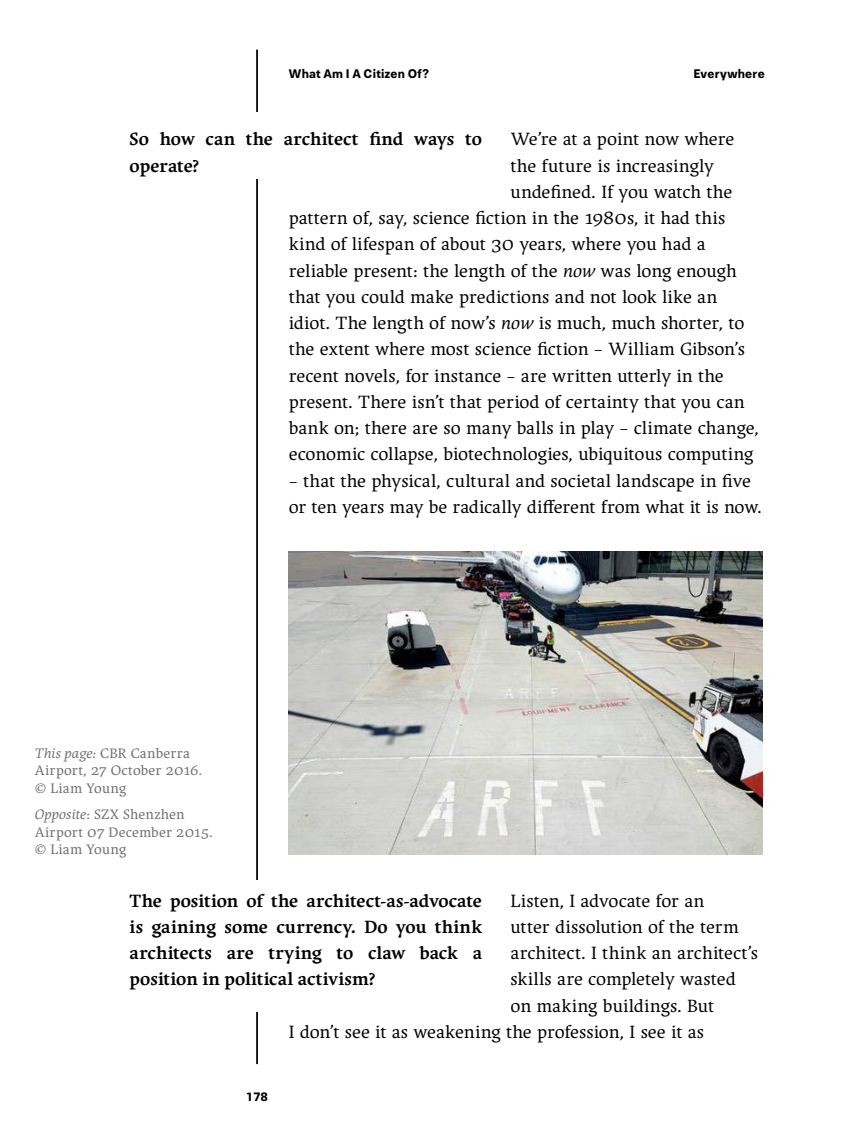
<style>
.page{position:relative;width:844px;height:1141px;background:#fff}
.page>*{position:absolute;margin:0;border:0;box-sizing:border-box;transform-origin:0 0}
.t1{font:18.55px/26.2px "Ergilo";letter-spacing:-.005em;color:#000}
.t2{font:700 18.55px/26.2px "Ergilo";color:#000}
.t3{font:18.55px "Ergilo";letter-spacing:.015em;color:#000}
.t4{font:14.35px/17.5px "Ergilo";letter-spacing:.015em;color:#6d6e71}
.t5{font:700 12.42px "Paul Grotesk";letter-spacing:.025em;color:#000}
.s1{font-family:"Ergilo Smallcaps"}
.s2{font-style:italic}
</style>
<div class="page">
<hr style="left:256px;top:50px;width:2px;height:1014px;background:#000">
<img style="left:289px;top:551px;width:473px;height:303px">
<div style="left:130px;top:880px;width:352px;height:132px;background:#fff"></div>
<p class="t5" style="left:289px;top:67px;width:142px">What Am I A Citizen Of?</p>
<p class="t5" style="left:693px;top:67px;width:73px">Everywhere</p>
<p class="t1" style="left:510px;top:126px;width:225px">We’re at a point now where</p>
<p class="t1" style="left:510px;top:152px;width:205px">the future is increasingly</p>
<p class="t1" style="left:510px;top:178px;width:223px">undefined. If you watch the</p>
<p class="t1" style="left:289px;top:205px;width:438px">pattern of, say, science fiction in the <span class="s1">1980</span>s, it had this</p>
<p class="t1" style="left:289px;top:231px;width:418px">kind of lifespan of about <span class="s1">30</span> years, where you had a</p>
<p class="t1" style="left:289px;top:257px;width:449px">reliable present: the length of the <span class="s2">now</span> was long enough</p>
<p class="t1" style="left:289px;top:283px;width:430px">that you could make predictions and not look like an</p>
<p class="t1" style="left:289px;top:310px;width:457px">idiot. The length of now’s <span class="s2">now</span> is much, much shorter, to</p>
<p class="t1" style="left:289px;top:336px;width:457px">the extent where most science fiction – William Gibson’s</p>
<p class="t1" style="left:289px;top:362px;width:436px">recent novels, for instance – are written utterly in the</p>
<p class="t1" style="left:289px;top:388px;width:457px">present. There isn’t that period of certainty that you can</p>
<p class="t1" style="left:289px;top:415px;width:471px">bank on; there are so many balls in play – climate change,</p>
<p class="t1" style="left:289px;top:441px;width:466px">economic collapse, biotechnologies, ubiquitous computing</p>
<p class="t1" style="left:289px;top:467px;width:474px">– that the physical, cultural and societal landscape in five or ten years may be radically different from what it is now.</p>
<p class="t2" style="left:130px;top:126px;width:354px">So how can the architect find ways to operate?</p>
<p class="t4" style="left:35px;top:744px;width:169px"><span class="s2">This page:</span> CBR Canberra<br>Airport, <span class="s1">27</span> October <span class="s1">2016. </span>© Liam Young</p>
<p class="t4" style="left:35px;top:806px;width:179px"><span class="s2">Opposite</span>: SZX Shenzhen<br>Airport <span class="s1">07</span> December <span class="s1">2015</span>. © Liam Young</p>
<p class="t2" style="left:130px;top:887px;width:354px;text-align:justify">The position of the architect-as-advocate is gaining some currency. Do you think architects are trying to claw back a position in political activism?</p>
<p class="t1" style="left:510px;top:887px;width:195px">Listen, I advocate for an</p>
<p class="t1" style="left:510px;top:913px;width:230px">utter dissolution of the term</p>
<p class="t3" style="left:510px;top:942px;width:249px">architect. I think an architect’s</p>
<p class="t1" style="left:510px;top:966px;width:226px">skills are completely wasted</p>
<p class="t1" style="left:510px;top:992px;width:205px">on making buildings. But</p>
<p class="t1" style="left:289px;top:1018px;width:417px">I don’t see it as weakening the profession, I see it as</p>
<p class="t5" style="left:246px;top:1090px;width:24px">178</p>
</div>
